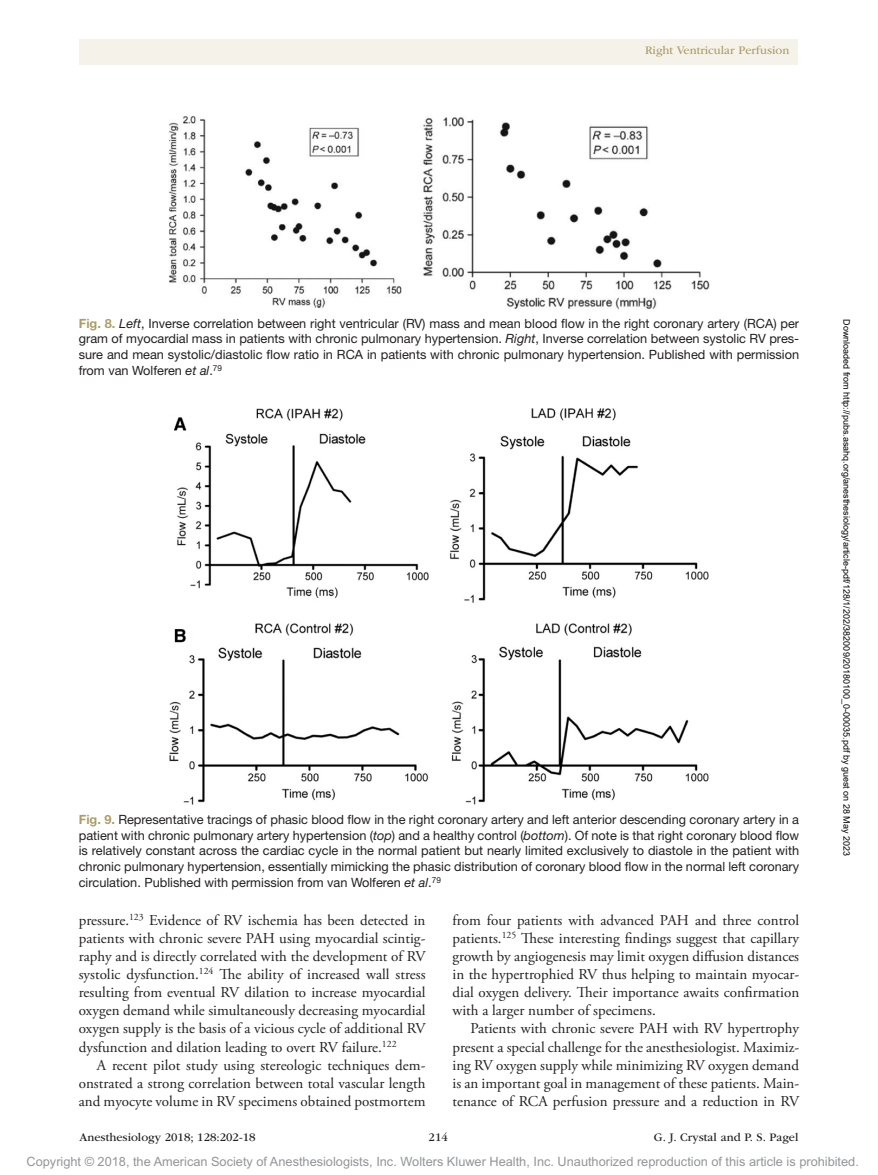
<style>
.page{position:relative;width:878px;height:1175px;background:#fff}
.page>*{position:absolute;margin:0;border:0;box-sizing:border-box;transform-origin:0 0}
.t1{font:15px/18.1px "Adobe Garamond Pro";color:#231f20;text-align:justify}
.t2{font:12.75px/15.8px "Helvetica Neue LT Std";color:#231f20;text-align:justify}
.t3{font:12.75px "Arial MT Std";color:#939598}
.t4{font:12px "ITC Garamond Std";color:#231f20}
.t5{font:12px "ITC Garamond Std";color:#ac9d69}
.t6{font:9px "Arial";color:#000}
.s1{font-weight:700;color:#ac9d69}
.s2{font-style:italic}
</style>
<div class="page">
<div style="left:79px;top:39px;width:718px;height:25px;background:#f5f2ea"></div>
<img style="left:169px;top:116px;width:540px;height:193px">
<img style="left:169px;top:408px;width:540px;height:397px">
<p class="t5" style="left:645px;top:44px;width:146px">Right Ventricular Perfusion</p>
<p class="t2" style="left:79px;top:315px;width:722px"><span class="s1">Fig. 8.</span> <span class="s2">Left</span>, Inverse correlation between right ventricular (RV) mass and mean blood flow in the right coronary artery (RCA) per gram of myocardial mass in patients with chronic pulmonary hypertension. <span class="s2">Right</span>, Inverse correlation between systolic RV pres&shy;sure and mean systolic/diastolic flow ratio in RCA in patients with chronic pulmonary hypertension. Published with permission from van Wolferen <span class="s2">et al</span>.<sup>79</sup></p>
<p class="t2" style="left:79px;top:811px;width:722px"><span class="s1">Fig. 9.</span> Representative tracings of phasic blood flow in the right coronary artery and left anterior descending coronary artery in a patient with chronic pulmonary artery hypertension (<span class="s2">top</span>) and a healthy control (<span class="s2">bottom</span>). Of note is that right coronary blood flow is relatively constant across the cardiac cycle in the normal patient but nearly limited exclusively to diastole in the patient with chronic pulmonary hypertension, essentially mimicking the phasic distribution of coronary blood flow in the normal left coronary circulation. Published with permission from van Wolferen <span class="s2">et al</span>.<sup>79</sup></p>
<p class="t1" style="left:79px;top:911px;width:348px">pressure.<sup>123</sup> Evidence of RV ischemia has been detected in patients with chronic severe PAH using myocardial scintig&shy;raphy and is directly correlated with the development of RV systolic dysfunction.<sup>124</sup> The ability of increased wall stress resulting from eventual RV dilation to increase myocardial oxygen demand while simultaneously decreasing myocardial oxygen supply is the basis of a vicious cycle of additional RV dysfunction and dilation leading to overt RV failure.<sup>122</sup></p>
<p class="t1" style="left:79px;top:1056px;width:348px;text-indent:18px">A recent pilot study using stereologic techniques dem&shy;onstrated a strong correlation between total vascular length and myocyte volume in RV specimens obtained postmortem</p>
<p class="t1" style="left:452px;top:911px;width:348px">from four patients with advanced PAH and three control patients.<sup>125</sup> These interesting findings suggest that capillary growth by angiogenesis may limit oxygen diffusion distances in the hypertrophied RV thus helping to maintain myocar&shy;dial oxygen delivery. Their importance awaits confirmation with a larger number of specimens.</p>
<p class="t1" style="left:452px;top:1020px;width:348px;text-indent:18px">Patients with chronic severe PAH with RV hypertrophy present a special challenge for the anesthesiologist. Maximiz&shy;ing RV oxygen supply while minimizing RV oxygen demand is an important goal in management of these patients. Main&shy;tenance of RCA perfusion pressure and a reduction in RV</p>
<p class="t4" style="left:80px;top:1130px;width:177px">Anesthesiology 2018; 128:202-18</p>
<p class="t4" style="left:428px;top:1130px;width:21px">214</p>
<p class="t4" style="left:653px;top:1130px;width:146px">G. J. Crystal and P. S. Pagel</p>
<p class="t6" style="left:850px;top:319px;width:538px;rotate:90deg">Downloaded from http://pubs.asahq.org/anesthesiology/article-pdf/128/1/202/382009/20180100_0-00035.pdf by guest on 28 May 2023</p>
<p class="t3" style="left:27px;top:1154px;width:833px">Copyright © 2018, the American Society of Anesthesiologists, Inc. Wolters Kluwer Health, Inc. Unauthorized reproduction of this article is prohibited.</p>
</div>
